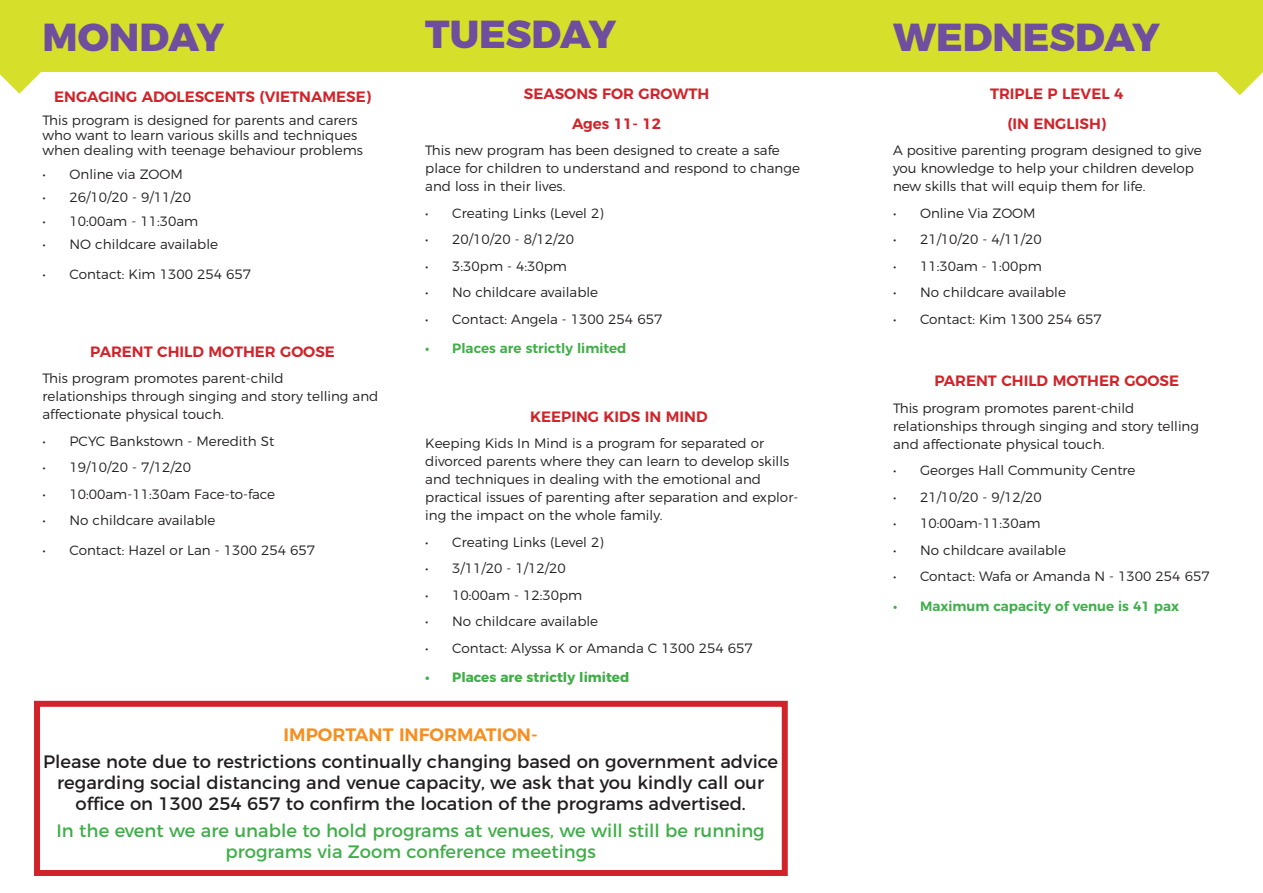
<style>
.page{position:relative;width:1263px;height:893px;background:#fff}
.page>*{position:absolute;margin:0;border:0;box-sizing:border-box;transform-origin:0 0}
.Main_Heading_Caps_Wh{font:800 39px "Montserrat";color:#6f4d9f}
.Sub_Headings{font:18px/21px "Montserrat";color:#231f20;text-align:center}
.Sub_Headings-2{font:18px/21px "Montserrat";color:#40ae49;text-align:center}
.Sub_Headings-3{font:600 18px "Montserrat";color:#f68f20}
.Main_Heading_Caps_Wh-2{font:600 15px "Montserrat";color:#d1232a}
.Main_Heading_Caps_Wh-3{font:300 13.5px/18px "Montserrat";color:#231f20}
.t1{font:600 13.5px "Montserrat";color:#40ae49}
.t2{font:700 13.5px "Montserrat";color:#40ae49}
</style>
<div class="page">
<div style="left:0;top:0;width:1263px;height:71px;background:#d6df29"></div>
<svg style="left:0;top:71px;width:43px;height:23px"></svg>
<svg style="left:1217px;top:71px;width:46px;height:24px"></svg>
<div style="left:34px;top:701px;width:754px;height:175px;border:6px solid #d1232a"></div>
<p class="Main_Heading_Caps_Wh" style="left:43px;top:4px;width:183px">MONDAY</p>
<p class="Main_Heading_Caps_Wh" style="left:425px;top:2px;width:192px">TUESDAY</p>
<p class="Main_Heading_Caps_Wh-2" style="left:54px;top:84px;width:318px">ENGAGING ADOLESCENTS (VIETNAMESE)</p>
<p class="Main_Heading_Caps_Wh-3" style="left:43px;top:112px;width:322px;line-height:15px">This program is designed for parents and carers who want to learn various skills and techniques when dealing with teenage behaviour problems</p>
<p class="Main_Heading_Caps_Wh-3" style="left:43px;top:164px;width:142px">• Online via ZOOM</p>
<p class="Main_Heading_Caps_Wh-3" style="left:43px;top:188px;width:150px">• 26/10/20 - 9/11/20</p>
<p class="Main_Heading_Caps_Wh-3" style="left:43px;top:211px;width:157px">• 10:00am - 11:30am</p>
<p class="Main_Heading_Caps_Wh-3" style="left:43px;top:235px;width:177px">• NO childcare available</p>
<p class="Main_Heading_Caps_Wh-3" style="left:43px;top:264px;width:210px">• Contact: Kim 1300 254 657</p>
<p class="Main_Heading_Caps_Wh-2" style="left:90px;top:339px;width:246px">PARENT CHILD MOTHER GOOSE</p>
<p class="Main_Heading_Caps_Wh-3" style="left:43px;top:368px;width:337px">This program promotes parent-child<br>relationships through singing and story telling and affectionate physical touch.</p>
<p class="Main_Heading_Caps_Wh-3" style="left:43px;top:431px;width:233px">• PCYC Bankstown - Meredith St</p>
<p class="Main_Heading_Caps_Wh-3" style="left:43px;top:457px;width:150px">• 19/10/20 - 7/12/20</p>
<p class="Main_Heading_Caps_Wh-3" style="left:43px;top:484px;width:234px">• 10:00am-11:30am Face-to-face</p>
<p class="Main_Heading_Caps_Wh-3" style="left:43px;top:510px;width:174px">• No childcare available</p>
<p class="Main_Heading_Caps_Wh-3" style="left:43px;top:540px;width:274px">• Contact: Hazel or Lan - 1300 254 657</p>
<p class="Main_Heading_Caps_Wh-2" style="left:524px;top:82px;width:187px">SEASONS FOR GROWTH</p>
<p class="Main_Heading_Caps_Wh-2" style="left:572px;top:111px;width:90px">Ages 11- 12</p>
<p class="Main_Heading_Caps_Wh-3" style="left:425px;top:140px;width:376px">This new program has been designed to create a safe place for children to understand and respond to change and loss in their lives.</p>
<p class="Main_Heading_Caps_Wh-3" style="left:425px;top:203px;width:180px">• Creating Links (Level 2)</p>
<p class="Main_Heading_Caps_Wh-3" style="left:425px;top:229px;width:150px">• 20/10/20 - 8/12/20</p>
<p class="Main_Heading_Caps_Wh-3" style="left:425px;top:256px;width:143px">• 3:30pm - 4:30pm</p>
<p class="Main_Heading_Caps_Wh-3" style="left:425px;top:282px;width:174px">• No childcare available</p>
<p class="Main_Heading_Caps_Wh-3" style="left:425px;top:309px;width:239px">• Contact: Angela - 1300 254 657</p>
<p class="t1" style="left:425px;top:337px;width:203px">• Places are strictly limited</p>
<p class="Main_Heading_Caps_Wh-2" style="left:530px;top:404px;width:179px">KEEPING KIDS IN MIND</p>
<p class="Main_Heading_Caps_Wh-3" style="left:425px;top:433px;width:374px">Keeping Kids In Mind is a program for separated or divorced parents where they can learn to develop skills and techniques in dealing with the emotional and practical issues of parenting after separation and explor&shy;ing the impact on the whole family.</p>
<p class="Main_Heading_Caps_Wh-3" style="left:425px;top:532px;width:180px">• Creating Links (Level 2)</p>
<p class="Main_Heading_Caps_Wh-3" style="left:425px;top:558px;width:142px">• 3/11/20 - 1/12/20</p>
<p class="Main_Heading_Caps_Wh-3" style="left:425px;top:585px;width:159px">• 10:00am - 12:30pm</p>
<p class="Main_Heading_Caps_Wh-3" style="left:425px;top:611px;width:174px">• No childcare available</p>
<p class="Main_Heading_Caps_Wh-3" style="left:425px;top:638px;width:329px">• Contact: Alyssa K or Amanda C 1300 254 657</p>
<p class="t2" style="left:425px;top:666px;width:206px">• Places are strictly limited</p>
<p class="Sub_Headings-3" style="left:284px;top:720px;width:256px">IMPORTANT INFORMATION-</p>
<p class="Sub_Headings" style="left:43px;top:750px;width:736px">Please note due to restrictions continually changing based on government advice regarding social distancing and venue capacity, we ask that you kindly call our office on 1300 254 657 to confirm the location of the programs advertised.</p>
<p class="Sub_Headings-2" style="left:57px;top:819px;width:710px">In the event we are unable to hold programs at venues, we will still be running programs via Zoom conference meetings</p>
<p class="Main_Heading_Caps_Wh" style="left:893px;top:4px;width:268px">WEDNESDAY</p>
<p class="Main_Heading_Caps_Wh-2" style="left:990px;top:82px;width:135px">TRIPLE P LEVEL 4</p>
<p class="Main_Heading_Caps_Wh-2" style="left:1007px;top:111px;width:100px">(IN ENGLISH)</p>
<p class="Main_Heading_Caps_Wh-3" style="left:893px;top:140px;width:310px">A positive parenting program designed to give you knowledge to help your children develop new skills that will equip them for life.</p>
<p class="Main_Heading_Caps_Wh-3" style="left:893px;top:203px;width:144px">• Online Via ZOOM</p>
<p class="Main_Heading_Caps_Wh-3" style="left:893px;top:229px;width:150px">• 21/10/20 - 4/11/20</p>
<p class="Main_Heading_Caps_Wh-3" style="left:893px;top:256px;width:150px">• 11:30am - 1:00pm</p>
<p class="Main_Heading_Caps_Wh-3" style="left:893px;top:282px;width:174px">• No childcare available</p>
<p class="Main_Heading_Caps_Wh-3" style="left:893px;top:309px;width:210px">• Contact: Kim 1300 254 657</p>
<p class="Main_Heading_Caps_Wh-2" style="left:934px;top:369px;width:246px">PARENT CHILD MOTHER GOOSE</p>
<p class="Main_Heading_Caps_Wh-3" style="left:893px;top:398px;width:308px">This program promotes parent-child relationships through singing and story telling and affectionate physical touch.</p>
<p class="Main_Heading_Caps_Wh-3" style="left:893px;top:460px;width:244px">• Georges Hall Community Centre</p>
<p class="Main_Heading_Caps_Wh-3" style="left:893px;top:487px;width:150px">• 21/10/20 - 9/12/20</p>
<p class="Main_Heading_Caps_Wh-3" style="left:893px;top:513px;width:149px">• 10:00am-11:30am</p>
<p class="Main_Heading_Caps_Wh-3" style="left:893px;top:540px;width:174px">• No childcare available</p>
<p class="Main_Heading_Caps_Wh-3" style="left:893px;top:566px;width:318px">• Contact: Wafa or Amanda N - 1300 254 657</p>
<p class="t1" style="left:893px;top:595px;width:287px">• Maximum capacity of venue is 41 pax</p>
</div>
